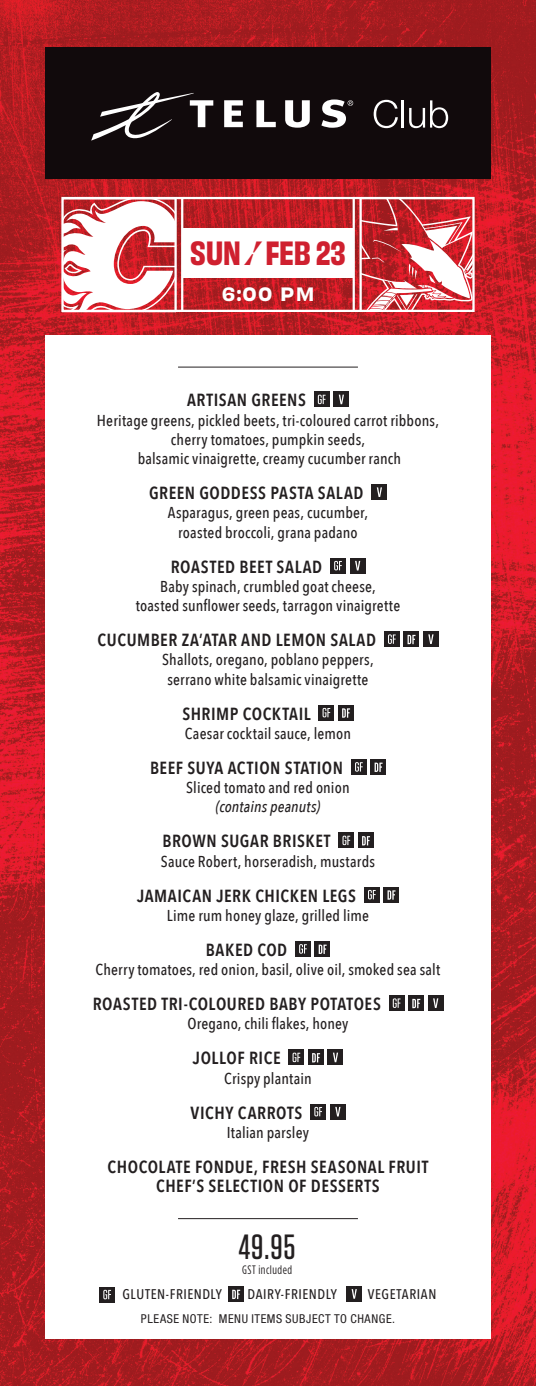
<style>
.page{position:relative;width:536px;height:1386px;background:#fff}
.page>*{position:absolute;margin:0;border:0;box-sizing:border-box;transform-origin:0 0}
.t1{font:500 35px "Tungsten";color:#231f20}
.t2{font:700 31.32px "Obviously Narw";letter-spacing:-.005em;color:#cf202f}
.t3{font:18.03px "Obviously Semi";color:#fff}
.t4{font:600 17.5px/19.2px "Avenir Next Condensed";letter-spacing:.03em;color:#231f20;text-align:center}
.t5{font:500 15.75px/19.2px "Avenir Next Condensed";letter-spacing:.01em;color:#231f20;text-align:center}
.t6{font:italic 500 15.75px "Avenir Next Condensed";letter-spacing:.01em;color:#231f20}
.t7{font:500 14px "Avenir Next Condensed";letter-spacing:.035em;color:#231f20}
.t8{font:condensed 12.25px "Helvetica Neue LT Std";letter-spacing:.045em;color:#231f20}
.t9{font:12.25px "Gotham Condensed";letter-spacing:.045em;color:#231f20}
</style>
<div class="page">
<img style="left:0;top:0;width:536px;height:1386px">
<div style="left:45px;top:335px;width:445px;height:1004px;background:#fff"></div>
<svg style="left:314px;top:392px;width:15px;height:15px"></svg>
<svg style="left:318px;top:395px;width:7px;height:9px"></svg>
<div style="left:333px;top:392px;width:16px;height:15px;background:#231f20"></div>
<svg style="left:338px;top:395px;width:6px;height:9px"></svg>
<div style="left:371px;top:485px;width:16px;height:15px;background:#231f20"></div>
<svg style="left:376px;top:487px;width:6px;height:10px"></svg>
<div style="left:330px;top:558px;width:15px;height:15px;background:#231f20"></div>
<svg style="left:334px;top:561px;width:8px;height:9px"></svg>
<div style="left:350px;top:558px;width:15px;height:15px;background:#231f20"></div>
<svg style="left:355px;top:561px;width:5px;height:10px"></svg>
<div style="left:384px;top:632px;width:15px;height:15px;background:#231f20"></div>
<svg style="left:388px;top:634px;width:7px;height:10px"></svg>
<div style="left:403px;top:632px;width:16px;height:15px;background:#231f20"></div>
<svg style="left:407px;top:635px;width:8px;height:9px"></svg>
<div style="left:423px;top:632px;width:15px;height:15px;background:#231f20"></div>
<svg style="left:428px;top:634px;width:5px;height:10px"></svg>
<div style="left:319px;top:705px;width:15px;height:15px;background:#231f20"></div>
<svg style="left:322px;top:708px;width:8px;height:9px"></svg>
<div style="left:338px;top:705px;width:15px;height:15px;background:#231f20"></div>
<svg style="left:342px;top:708px;width:8px;height:10px"></svg>
<div style="left:351px;top:759px;width:15px;height:16px;background:#231f20"></div>
<svg style="left:355px;top:762px;width:7px;height:10px"></svg>
<div style="left:370px;top:759px;width:16px;height:16px;background:#231f20"></div>
<svg style="left:374px;top:763px;width:8px;height:9px"></svg>
<div style="left:338px;top:833px;width:16px;height:15px;background:#231f20"></div>
<svg style="left:342px;top:836px;width:8px;height:9px"></svg>
<div style="left:358px;top:833px;width:15px;height:15px;background:#231f20"></div>
<svg style="left:362px;top:836px;width:8px;height:9px"></svg>
<div style="left:364px;top:887px;width:15px;height:15px;background:#231f20"></div>
<svg style="left:368px;top:890px;width:7px;height:9px"></svg>
<div style="left:383px;top:887px;width:16px;height:15px;background:#231f20"></div>
<svg style="left:387px;top:890px;width:8px;height:10px"></svg>
<div style="left:295px;top:941px;width:15px;height:16px;background:#231f20"></div>
<svg style="left:299px;top:944px;width:8px;height:10px"></svg>
<div style="left:315px;top:941px;width:15px;height:16px;background:#231f20"></div>
<svg style="left:318px;top:945px;width:8px;height:9px"></svg>
<div style="left:389px;top:996px;width:15px;height:15px;background:#231f20"></div>
<svg style="left:392px;top:998px;width:8px;height:10px"></svg>
<div style="left:408px;top:996px;width:15px;height:15px;background:#231f20"></div>
<svg style="left:412px;top:999px;width:8px;height:9px"></svg>
<div style="left:428px;top:996px;width:15px;height:15px;background:#231f20"></div>
<svg style="left:433px;top:998px;width:5px;height:10px"></svg>
<div style="left:289px;top:1050px;width:15px;height:15px;background:#231f20"></div>
<svg style="left:292px;top:1053px;width:8px;height:9px"></svg>
<div style="left:308px;top:1050px;width:15px;height:15px;background:#231f20"></div>
<svg style="left:312px;top:1053px;width:8px;height:9px"></svg>
<div style="left:327px;top:1050px;width:16px;height:15px;background:#231f20"></div>
<svg style="left:333px;top:1053px;width:5px;height:9px"></svg>
<div style="left:310px;top:1104px;width:16px;height:15px;background:#231f20"></div>
<svg style="left:314px;top:1107px;width:8px;height:9px"></svg>
<div style="left:330px;top:1104px;width:15px;height:15px;background:#231f20"></div>
<svg style="left:335px;top:1107px;width:5px;height:10px"></svg>
<div style="left:45px;top:47px;width:445px;height:131px;background:#110a0c"></div>
<svg style="left:224px;top:100px;width:19px;height:27px"></svg>
<svg style="left:256px;top:100px;width:20px;height:27px"></svg>
<svg style="left:285px;top:100px;width:24px;height:28px"></svg>
<svg style="left:91px;top:92px;width:122px;height:49px"></svg>
<svg style="left:373px;top:100px;width:24px;height:28px"></svg>
<hr style="left:401px;top:100px;width:3px;height:28px;background:#fff">
<svg style="left:409px;top:100px;width:39px;height:28px"></svg>
<svg style="left:321px;top:99px;width:32px;height:29px"></svg>
<div style="left:99px;top:1287px;width:16px;height:15px;background:#231f20"></div>
<svg style="left:103px;top:1290px;width:8px;height:9px"></svg>
<div style="left:228px;top:1286px;width:15px;height:16px;background:#231f20"></div>
<svg style="left:232px;top:1290px;width:8px;height:9px"></svg>
<div style="left:346px;top:1286px;width:15px;height:16px;background:#231f20"></div>
<svg style="left:351px;top:1289px;width:6px;height:10px"></svg>
<hr style="left:178px;top:1218px;width:180px;height:1px;background:#231f20">
<hr style="left:178px;top:367px;width:180px;height:1px;background:#231f20">
<svg style="left:362px;top:200px;width:109px;height:109px"></svg>
<div style="left:182px;top:228px;width:171px;height:50px;background:#fff"></div>
<hr style="left:181px;top:198px;width:2px;height:113px;background:#fff">
<hr style="left:174px;top:198px;width:3px;height:113px;background:#fff">
<hr style="left:352px;top:198px;width:3px;height:113px;background:#fff">
<hr style="left:359px;top:198px;width:2px;height:113px;background:#fff">
<div style="left:61px;top:197px;width:413px;height:115px;border:2px solid #fff"></div>
<svg style="left:64px;top:200px;width:110px;height:110px"></svg>
<div style="left:62px;top:198px;width:114px;height:114px;border:1px solid #fff"></div>
<h2 class="t2" style="left:190px;top:229px;width:157px">SUN ⁄ FEB 23</h2>
<p class="t3" style="left:221px;top:279px;width:94px">6:00 PM</p>
<p class="t4" style="left:187px;top:390px;width:120px">ARTISAN GREENS</p>
<p class="t5" style="left:97px;top:410px;width:343px">Heritage greens, pickled beets, tri-coloured carrot ribbons, cherry tomatoes, pumpkin seeds,<br>balsamic vinaigrette, creamy cucumber ranch</p>
<p class="t4" style="left:149px;top:483px;width:216px">GREEN GODDESS PASTA SALAD</p>
<p class="t5" style="left:168px;top:503px;width:202px">Asparagus, green peas, cucumber, roasted broccoli, grana padano</p>
<p class="t4" style="left:171px;top:556px;width:153px">ROASTED BEET SALAD</p>
<p class="t5" style="left:136px;top:577px;width:266px">Baby spinach, crumbled goat cheese,<br>toasted sunflower seeds, tarragon vinaigrette</p>
<p class="t4" style="left:97px;top:630px;width:280px">CUCUMBER ZA’ATAR AND LEMON SALAD</p>
<p class="t5" style="left:162px;top:650px;width:213px">Shallots, oregano, poblano peppers, serrano white balsamic vinaigrette</p>
<p class="t4" style="left:182px;top:703px;width:130px">SHRIMP COCKTAIL</p>
<p class="t5" style="left:185px;top:724px;width:168px">Caesar cocktail sauce, lemon</p>
<p class="t4" style="left:150px;top:758px;width:194px">BEEF SUYA ACTION STATION</p>
<p class="t5" style="left:186px;top:778px;width:165px">Sliced tomato and red onion</p>
<p class="t6" style="left:216px;top:797px;width:106px">(contains peanuts)</p>
<p class="t4" style="left:162px;top:831px;width:169px">BROWN SUGAR BRISKET</p>
<p class="t5" style="left:161px;top:851px;width:215px">Sauce Robert, horseradish, mustards</p>
<p class="t4" style="left:137px;top:885px;width:220px">JAMAICAN JERK CHICKEN LEGS</p>
<p class="t5" style="left:167px;top:906px;width:203px">Lime rum honey glaze, grilled lime</p>
<p class="t4" style="left:206px;top:940px;width:83px">BAKED COD</p>
<p class="t5" style="left:96px;top:960px;width:346px">Cherry tomatoes, red onion, basil, olive oil, smoked sea salt</p>
<p class="t4" style="left:93px;top:994px;width:289px">ROASTED TRI-COLOURED BABY POTATOES</p>
<p class="t5" style="left:187px;top:1014px;width:162px">Oregano, chili flakes, honey</p>
<p class="t4" style="left:193px;top:1048px;width:89px">JOLLOF RICE</p>
<p class="t5" style="left:224px;top:1068px;width:89px">Crispy plantain</p>
<p class="t4" style="left:190px;top:1102px;width:113px">VICHY CARROTS</p>
<p class="t5" style="left:227px;top:1123px;width:84px">Italian parsley</p>
<p class="t4" style="left:108px;top:1157px;width:322px">CHOCOLATE FONDUE, FRESH SEASONAL FRUIT<br>CHEF’S SELECTION OF DESSERTS</p>
<h1 class="t1" style="left:238px;top:1229px;width:59px">49.95</h1>
<p class="t9" style="left:242px;top:1263px;width:52px">GST included</p>
<p class="t7" style="left:122px;top:1286px;width:101px">GLUTEN-FRIENDLY</p>
<p class="t7" style="left:247px;top:1286px;width:91px">DAIRY-FRIENDLY</p>
<p class="t7" style="left:367px;top:1286px;width:70px">VEGETARIAN</p>
<p class="t8" style="left:141px;top:1312px;width:255px">PLEASE NOTE: MENU ITEMS SUBJECT TO CHANGE.</p>
</div>
